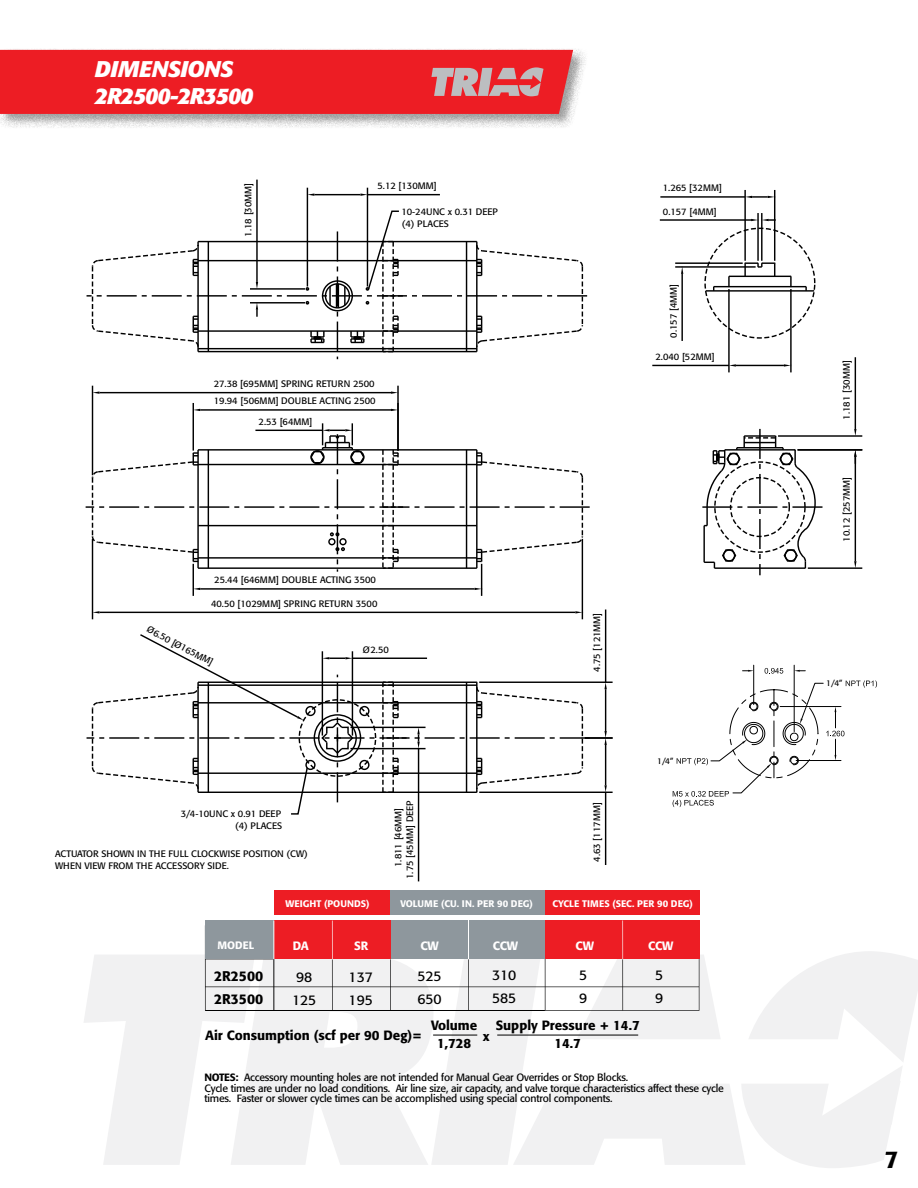
<style>
.page{position:relative;width:918px;height:1188px;background:#fff}
.page>*{position:absolute;margin:0;border:0;box-sizing:border-box;transform-origin:0 0}
.t1{font:500 24px "Formata";color:#000}
.t2{font:italic 700 22.5px/27px "Formata";letter-spacing:-.04em;color:#fff}
.t3{font:13.95px/22.8px "Formata";color:#000}
.t4{font:500 13.95px/22.8px "Formata";color:#000}
.t5{font:500 13.35px/18px "Formata";color:#000;text-align:center}
.t6{font:500 12px "Formata";color:#fff}
.t7{font:500 10.65px "Formata";color:#fff}
.t8{font:10.5px/10.5px "Formata";letter-spacing:-.02em;color:#000}
.t9{font:500 9.45px "Formata";color:#fff}
.t10{font:9.3px/17.2px "Formata";color:#000}
.t11{font:8.25px "Formata";color:#000}
.s1{font-weight:500}
</style>
<div class="page">
<svg style="left:84px;top:925px;width:834px;height:243px"></svg>
<hr style="left:433px;top:1035px;width:44px;height:1px;background:#000">
<hr style="left:497px;top:1035px;width:141px;height:1px;background:#000">
<div style="left:205px;top:921px;width:69px;height:38px;background:#8e979d"></div>
<div style="left:391px;top:921px;width:154px;height:38px;background:#8e979d"></div>
<div style="left:274px;top:921px;width:117px;height:38px;background:#ed1d24"></div>
<div style="left:545px;top:921px;width:154px;height:38px;background:#ed1d24"></div>
<hr style="left:332px;top:921px;width:1px;height:38px;background:#fff">
<hr style="left:273px;top:921px;width:1px;height:38px;background:#fff">
<hr style="left:468px;top:921px;width:1px;height:38px;background:#fff">
<hr style="left:622px;top:920px;width:1px;height:39px;background:#fff">
<div style="left:274px;top:890px;width:117px;height:24px;background:#ed1d24"></div>
<div style="left:545px;top:890px;width:154px;height:24px;background:#ed1d24"></div>
<div style="left:391px;top:890px;width:154px;height:24px;background:#8e979d"></div>
<hr style="left:706px;top:290px;width:108px;height:2px;background:#000">
<hr style="left:729px;top:276px;width:62px;height:1px;background:#000">
<hr style="left:714px;top:286px;width:92px;height:1px;background:#000">
<svg style="left:391px;top:391px;width:6px;height:3px"></svg>
<svg style="left:93px;top:391px;width:6px;height:3px"></svg>
<hr style="left:99px;top:392px;width:292px;height:1px;background:#000">
<hr style="left:397px;top:386px;width:2px;height:65px;background:#000">
<hr style="left:92px;top:386px;width:1px;height:89px;background:#000">
<svg style="left:391px;top:408px;width:6px;height:3px"></svg>
<svg style="left:194px;top:409px;width:6px;height:2px"></svg>
<hr style="left:200px;top:409px;width:191px;height:2px;background:#000">
<hr style="left:193px;top:403px;width:1px;height:48px;background:#000">
<hr style="left:660px;top:196px;width:85px;height:2px;background:#000">
<svg style="left:746px;top:195px;width:30px;height:3px"></svg>
<hr style="left:774px;top:190px;width:1px;height:71px;background:#000">
<hr style="left:744px;top:190px;width:2px;height:71px;background:#000">
<svg style="left:475px;top:587px;width:8px;height:3px"></svg>
<svg style="left:194px;top:588px;width:6px;height:2px"></svg>
<hr style="left:200px;top:588px;width:275px;height:2px;background:#000">
<hr style="left:481px;top:564px;width:1px;height:32px;background:#000">
<hr style="left:193px;top:564px;width:1px;height:32px;background:#000">
<svg style="left:854px;top:429px;width:3px;height:6px"></svg>
<hr style="left:855px;top:357px;width:1px;height:72px;background:#000">
<hr style="left:778px;top:435px;width:84px;height:2px;background:#000">
<svg style="left:702px;top:429px;width:121px;height:146px"></svg>
<svg style="left:854px;top:451px;width:3px;height:13px"></svg>
<svg style="left:854px;top:561px;width:3px;height:6px"></svg>
<hr style="left:855px;top:457px;width:1px;height:104px;background:#000">
<hr style="left:798px;top:449px;width:64px;height:2px;background:#000">
<hr style="left:808px;top:567px;width:54px;height:2px;background:#000">
<svg style="left:361px;top:193px;width:8px;height:3px"></svg>
<svg style="left:308px;top:193px;width:6px;height:3px"></svg>
<hr style="left:367px;top:194px;width:73px;height:1px;background:#000">
<hr style="left:314px;top:194px;width:47px;height:1px;background:#000">
<hr style="left:367px;top:188px;width:1px;height:99px;background:#000">
<hr style="left:307px;top:188px;width:1px;height:99px;background:#000">
<hr style="left:256px;top:180px;width:2px;height:102px;background:#000">
<svg style="left:575px;top:611px;width:9px;height:3px"></svg>
<svg style="left:93px;top:611px;width:6px;height:3px"></svg>
<hr style="left:99px;top:612px;width:476px;height:1px;background:#000">
<hr style="left:582px;top:539px;width:1px;height:80px;background:#000">
<hr style="left:92px;top:539px;width:1px;height:80px;background:#000">
<hr style="left:660px;top:219px;width:91px;height:2px;background:#000">
<svg style="left:751px;top:219px;width:25px;height:2px"></svg>
<hr style="left:757px;top:213px;width:2px;height:48px;background:#000">
<hr style="left:761px;top:213px;width:2px;height:48px;background:#000">
<svg style="left:789px;top:275px;width:3px;height:13px"></svg>
<svg style="left:727px;top:276px;width:3px;height:12px"></svg>
<svg style="left:730px;top:364px;width:6px;height:3px"></svg>
<svg style="left:784px;top:364px;width:6px;height:3px"></svg>
<hr style="left:652px;top:365px;width:77px;height:1px;background:#000">
<hr style="left:736px;top:365px;width:48px;height:1px;background:#000">
<hr style="left:790px;top:289px;width:2px;height:83px;background:#000">
<hr style="left:728px;top:289px;width:2px;height:83px;background:#000">
<svg style="left:744px;top:262px;width:32px;height:14px"></svg>
<svg style="left:681px;top:268px;width:3px;height:6px"></svg>
<hr style="left:681px;top:274px;width:2px;height:67px;background:#000">
<hr style="left:675px;top:266px;width:81px;height:2px;background:#000">
<hr style="left:675px;top:262px;width:68px;height:2px;background:#000">
<svg style="left:86px;top:423px;width:504px;height:149px"></svg>
<svg style="left:87px;top:210px;width:500px;height:149px"></svg>
<svg style="left:604px;top:785px;width:3px;height:9px"></svg>
<hr style="left:605px;top:792px;width:1px;height:73px;background:#000">
<hr style="left:605px;top:745px;width:1px;height:40px;background:#000">
<hr style="left:479px;top:792px;width:134px;height:1px;background:#000">
<svg style="left:604px;top:681px;width:3px;height:8px"></svg>
<svg style="left:604px;top:731px;width:3px;height:14px"></svg>
<hr style="left:605px;top:610px;width:1px;height:72px;background:#000">
<hr style="left:605px;top:689px;width:1px;height:42px;background:#000">
<hr style="left:479px;top:682px;width:134px;height:1px;background:#000">
<hr style="left:585px;top:737px;width:28px;height:2px;background:#000">
<hr style="left:418px;top:749px;width:1px;height:132px;background:#000">
<svg style="left:87px;top:634px;width:503px;height:181px"></svg>
<hr style="left:350px;top:748px;width:76px;height:1px;background:#000">
<hr style="left:350px;top:727px;width:76px;height:1px;background:#000">
<hr style="left:794px;top:665px;width:1px;height:67px;background:#000">
<hr style="left:753px;top:665px;width:1px;height:40px;background:#000">
<svg style="left:743px;top:670px;width:11px;height:2px"></svg>
<svg style="left:794px;top:670px;width:11px;height:2px"></svg>
<svg style="left:765px;top:668px;width:18px;height:6px"></svg>
<svg style="left:673px;top:680px;width:204px;height:127px"></svg>
<div style="left:0;top:48px;width:588px;height:80px;background:#000;opacity:.4"></div>
<svg style="left:0;top:50px;width:573px;height:64px;background:#e9272e"></svg>
<h2 class="t2" style="left:95px;top:55px;width:160px">DIMENSIONS<br>2R2500-2R3500</h2>
<p class="t10" style="left:240px;top:237px;width:55px;rotate:-90deg">1.18 [30MM]</p>
<p class="t10" style="left:378px;top:177px;width:61px">5.12 [130MM]</p>
<p class="t10" style="left:401px;top:203px;width:98px">10-24UNC x 0.31 DEEP</p>
<p class="t10" style="left:402px;top:215px;width:49px">(4) PLACES</p>
<p class="t10" style="left:214px;top:375px;width:163px">27.38 [695MM] SPRING RETURN 2500<br>19.94 [506MM] DOUBLE ACTING 2500</p>
<p class="t10" style="left:259px;top:413px;width:55px">2.53 [64MM]</p>
<p class="t10" style="left:214px;top:571px;width:163px">25.44 [646MM] DOUBLE ACTING 3500</p>
<p class="t10" style="left:211px;top:595px;width:168px">40.50 [1029MM] SPRING RETURN 3500</p>
<p class="t10" style="left:152px;top:621px;width:75px;rotate:28deg">Ø6.50 [Ø165MM]</p>
<p class="t10" style="left:181px;top:806px;width:102px">3/4-10UNC x 0.91 DEEP</p>
<p class="t10" style="left:235px;top:817px;width:49px">(4) PLACES</p>
<p class="t10" style="left:55px;top:848px;width:254px;line-height:11.6px">ACTUATOR SHOWN IN THE FULL CLOCKWISE POSITION (CW)<br>WHEN VIEW FROM THE ACCESSORY SIDE.</p>
<p class="t10" style="left:363px;top:641px;width:27px">Ø2.50</p>
<p class="t10" style="left:401px;top:879px;width:80px;rotate:-90deg">1.75 [45MM] DEEP</p>
<p class="t10" style="left:390px;top:867px;width:61px;rotate:-90deg">1.811 [46MM]</p>
<p class="t10" style="left:663px;top:180px;width:61px">1.265 [32MM]</p>
<p class="t10" style="left:663px;top:203px;width:55px">0.157 [4MM]</p>
<p class="t10" style="left:665px;top:338px;width:55px;rotate:-90deg">0.157 [4MM]</p>
<p class="t10" style="left:656px;top:348px;width:61px">2.040 [52MM]</p>
<p class="t10" style="left:588px;top:672px;width:61px;rotate:-90deg">4.75 [121MM]</p>
<p class="t10" style="left:588px;top:862px;width:61px;rotate:-90deg">4.63 [117MM]</p>
<p class="t11" style="left:657px;top:756px;width:18px">1/4”</p>
<p class="t7" style="left:217px;top:939px;width:38px">MODEL</p>
<p class="t9" style="left:286px;top:898px;width:86px">WEIGHT (POUNDS)</p>
<p class="t9" style="left:400px;top:898px;width:134px">VOLUME (CU. IN. PER 90 DEG)</p>
<p class="t6" style="left:293px;top:939px;width:17px">DA</p>
<p class="t6" style="left:354px;top:939px;width:16px">SR</p>
<p class="t6" style="left:420px;top:939px;width:20px">CW</p>
<p class="t6" style="left:493px;top:939px;width:27px">CCW</p>
<p class="t6" style="left:576px;top:939px;width:20px">CW</p>
<p class="t6" style="left:648px;top:939px;width:27px">CCW</p>
<p class="t9" style="left:553px;top:898px;width:142px">CYCLE TIMES (SEC. PER 90 DEG)</p>
<h3 class="t3" style="left:292px;top:965px;width:26px">98<br>125</h3>
<h3 class="t3" style="left:349px;top:965px;width:26px">137<br>195</h3>
<h3 class="t3" style="left:417px;top:965px;width:26px">525<br>650</h3>
<h3 class="t3" style="left:492px;top:964px;width:26px">310<br>585</h3>
<h3 class="t3" style="left:579px;top:964px;width:10px">5<br>9</h3>
<h3 class="t3" style="left:655px;top:964px;width:10px">5<br>9</h3>
<h3 class="t4" style="left:214px;top:965px;width:51px">2R2500<br>2R3500</h3>
<h3 class="t5" style="left:205px;top:1026px;width:219px">Air Consumption (scf per 90 Deg)=</h3>
<h3 class="t5" style="left:483px;top:1027px;width:8px">x</h3>
<h3 class="t5" style="left:431px;top:1017px;width:48px">Volume<br>1,728</h3>
<h3 class="t5" style="left:496px;top:1017px;width:145px">Supply Pressure + 14.7<br>14.7</h3>
<p class="t8" style="left:204px;top:1072px;width:521px"><span class="s1">NOTES:</span> Accessory mounting holes are not intended for Manual Gear Overrides or Stop Blocks.<br>Cycle times are under no load conditions. Air line size, air capacity, and valve torque characteristics affect these cycle times. Faster or slower cycle times can be accomplished using special control components.</p>
<p class="t10" style="left:838px;top:420px;width:61px;rotate:-90deg">1.181 [30MM]</p>
<p class="t10" style="left:838px;top:542px;width:66px;rotate:-90deg">10.12 [257MM]</p>
<p class="t11" style="left:826px;top:678px;width:18px">1/4”</p>
<h1 class="t1" style="left:884px;top:1145px;width:15px">7</h1>
</div>
